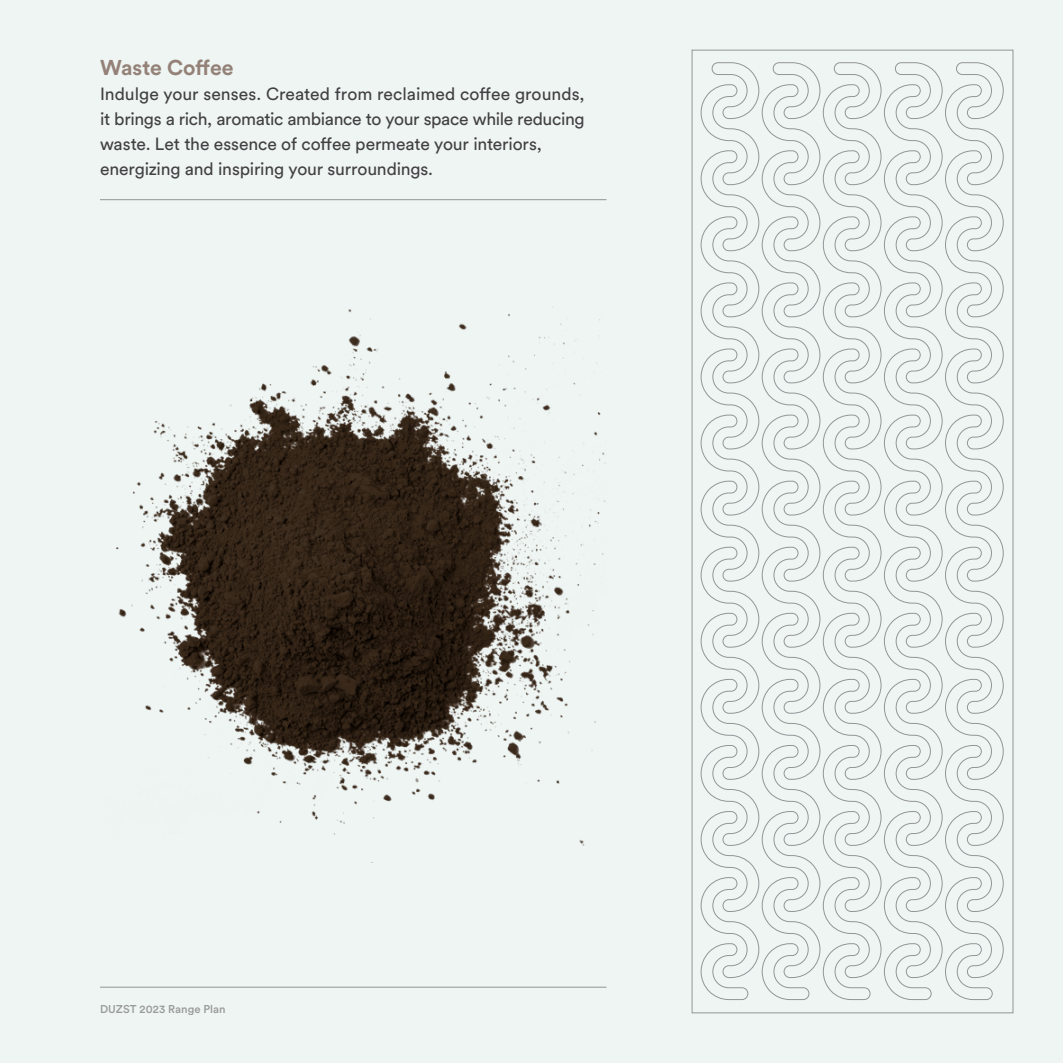
<style>
.page{position:relative;width:1063px;height:1063px;background:#eff5f3}
.page>*{position:absolute;margin:0;border:0;box-sizing:border-box;transform-origin:0 0}
.t1{font:700 21.25px "Circular Std";letter-spacing:-.005em;color:#948278}
.t2{font:17.5px/25px "Circular Std";letter-spacing:-.01em;color:#414042}
.t3{font:500 11.25px "Circular Std";letter-spacing:.005em;color:#414042}
</style>
<div class="page">
<hr style="left:100px;top:987px;width:507px;height:1px;background:#939598">
<svg style="left:700px;top:62px;width:304px;height:938px"></svg>
<img style="left:116px;top:306px;width:490px;height:557px">
<hr style="left:100px;top:199px;width:507px;height:1px;background:#939598">
<p class="t1" style="left:100px;top:54px;width:135px">Waste Coffee</p>
<p class="t2" style="left:100px;top:81px;width:486px">Indulge your senses. Created from reclaimed coffee grounds, it brings a rich, aromatic ambiance to your space while reducing waste. Let the essence of coffee permeate your interiors, energizing and inspiring your surroundings.</p>
<p class="t3" style="left:100px;top:1001px;width:127px">DUZST 2023 Range Plan</p>
</div>
